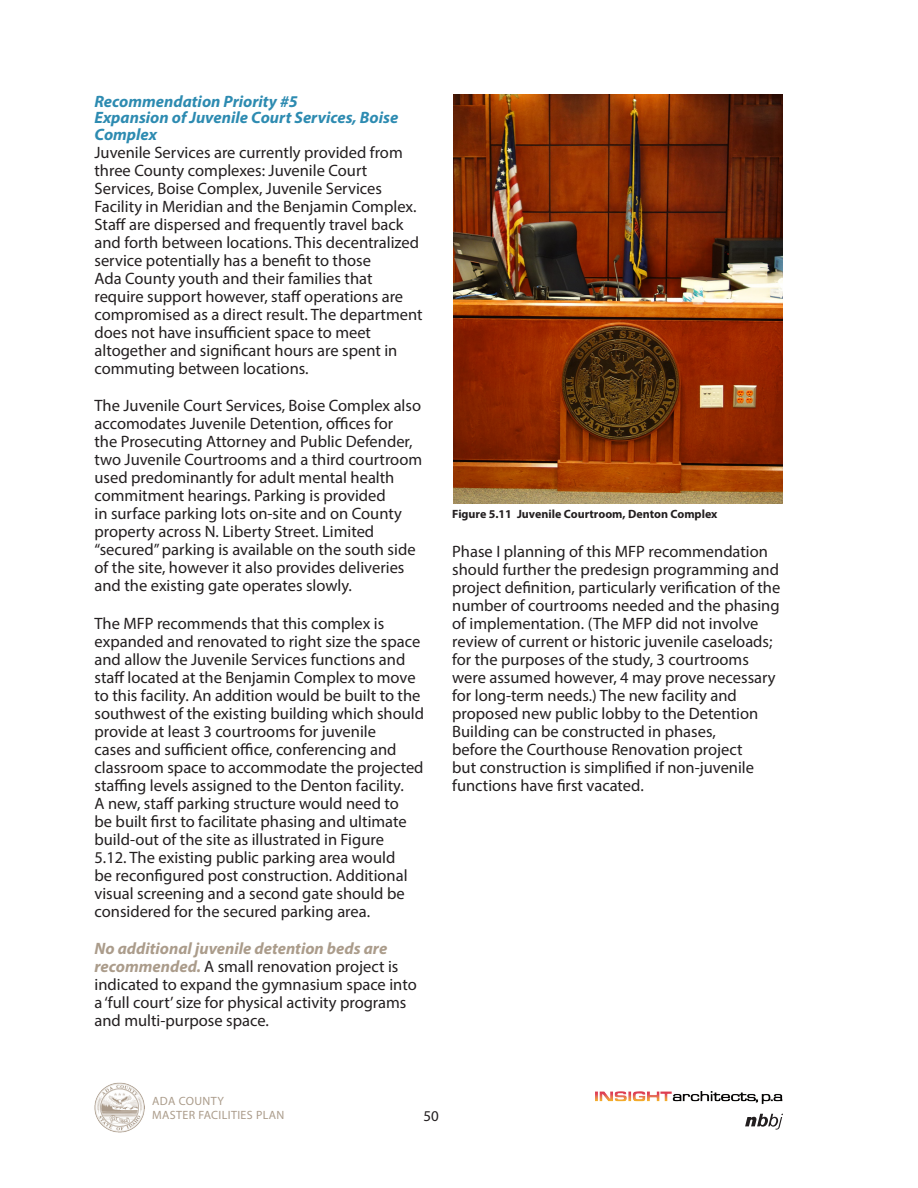
<style>
.page{position:relative;width:918px;height:1188px;background:#fff}
.page>*{position:absolute;margin:0;border:0;box-sizing:border-box;transform-origin:0 0}
.NBBJ{font:16.5px/18px "Myriad Pro";color:#231f20}
.Heading_3{font:italic 700 16.5px/16.5px "Myriad Pro";color:#2d8bb1}
.t1{font:15px "Myriad Pro";color:#231f20}
.NBBJ_Figure{font:700 12px "Myriad Pro";color:#231f20}
.t2{font:12px/14.4px "Myriad Pro";letter-spacing:.03em;color:#ab9c8b}
.s1{font-weight:700;font-style:italic;color:#ab9c8b}
</style>
<div class="page">
<img style="left:453px;top:94px;width:330px;height:409px">
<svg style="left:745px;top:1114px;width:38px;height:16px"></svg>
<img style="left:595px;top:1091px;width:188px;height:13px">
<img style="left:95px;top:1083px;width:49px;height:50px">
<p class="Heading_3" style="left:94px;top:93px;width:305px">Recommendation Priority #5<br>Expansion of Juvenile Court Services, Boise<br>Complex</p>
<p class="NBBJ" style="left:94px;top:143px;width:330px">Juvenile Services are currently provided from three County complexes: Juvenile Court Services, Boise Complex, Juvenile Services Facility in Meridian and the Benjamin Complex.<br>Staff are dispersed and frequently travel back and forth between locations. This decentralized service potentially has a benefit to those<br>Ada County youth and their families that require support however, staff operations are compromised as a direct result. The department does not have insufficient space to meet altogether and significant hours are spent in commuting between locations.</p>
<p class="NBBJ" style="left:94px;top:397px;width:329px">The Juvenile Court Services, Boise Complex also accomodates Juvenile Detention, offices for<br>the Prosecuting Attorney and Public Defender, two Juvenile Courtrooms and a third courtroom used predominantly for adult mental health commitment hearings. Parking is provided<br>in surface parking lots on-site and on County property across N. Liberty Street. Limited “secured” parking is available on the south side of the site, however it also provides deliveries and the existing gate operates slowly.</p>
<p class="NBBJ" style="left:94px;top:614px;width:331px">The MFP recommends that this complex is expanded and renovated to right size the space and allow the Juvenile Services functions and staff located at the Benjamin Complex to move to this facility. An addition would be built to the southwest of the existing building which should provide at least 3 courtrooms for juvenile<br>cases and sufficient office, conferencing and classroom space to accommodate the projected staffing levels assigned to the Denton facility.<br>A new, staff parking structure would need to<br>be built first to facilitate phasing and ultimate build-out of the site as illustrated in Figure<br>5.12. The existing public parking area would<br>be reconfigured post construction. Additional visual screening and a second gate should be considered for the secured parking area.</p>
<p class="NBBJ" style="left:94px;top:939px;width:324px"><span class="s1">No additional juvenile detention beds are recommended.</span> A small renovation project is indicated to expand the gymnasium space into a ‘full court’ size for physical activity programs and multi-purpose space.</p>
<p class="NBBJ_Figure" style="left:452px;top:506px;width:267px">Figure 5.11 Juvenile Courtroom, Denton Complex</p>
<p class="NBBJ" style="left:452px;top:542px;width:330px">Phase I planning of this MFP recommendation should further the predesign programming and project definition, particularly verification of the number of courtrooms needed and the phasing of implementation. (The MFP did not involve review of current or historic juvenile caseloads; for the purposes of the study, 3 courtrooms were assumed however, 4 may prove necessary for long-term needs.) The new facility and proposed new public lobby to the Detention Building can be constructed in phases,<br>before the Courthouse Renovation project<br>but construction is simplified if non-juvenile functions have first vacated.</p>
<p class="t2" style="left:152px;top:1094px;width:134px">ADA COUNTY<br>MASTER FACILITIES PLAN</p>
<p class="t1" style="left:423px;top:1107px;width:17px">50</p>
</div>
